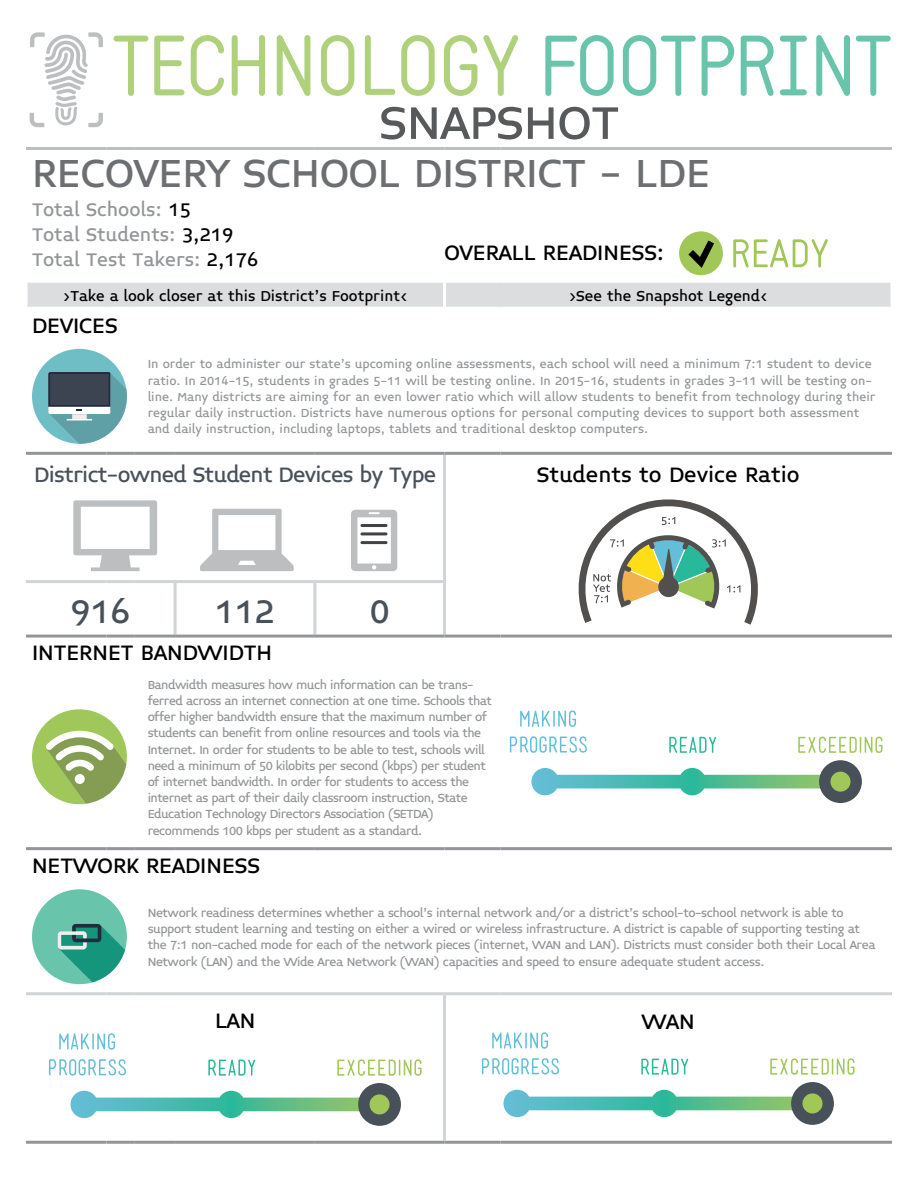
<style>
.page{position:relative;width:918px;height:1188px;background:#fff}
.page>*{position:absolute;margin:0;border:0;box-sizing:border-box;transform-origin:0 0}
.t1{font:84px "Static";letter-spacing:-.03em;color:#b0d17b}
.t2{font:500 52.5px "Midiet Sans";color:#58595b}
.t3{font:500 45px "Midiet Sans";color:#6d6e71}
.t4{font:500 37.5px "Midiet Sans";color:#485159}
.t5{font:500 24px "Midiet Sans";color:#000}
.t6{font:500 24px "Midiet Sans";letter-spacing:-.03em;color:#485159}
.t7{font:500 21px "Midiet Sans";color:#939598}
.t8{font:500 16.5px "Midiet Sans";color:#000}
.t9{font:500 13.5px/16.2px "Midiet Sans";letter-spacing:-.03em;color:#939598}
.t10{font:500 13.5px/16.2px "Midiet Sans";color:#939598}
.s1{color:#68c4aa}
.s2{color:#000}
</style>
<div class="page">
<div style="left:28px;top:283px;width:862px;height:24px;background:#dcddde"></div>
<hr style="left:26px;top:147px;width:81px;height:3px;background:#bcbec0">
<hr style="left:107px;top:147px;width:27px;height:3px;background:#bcbec0">
<hr style="left:134px;top:147px;width:41px;height:3px;background:#bcbec0">
<hr style="left:175px;top:147px;width:140px;height:3px;background:#bcbec0">
<hr style="left:315px;top:147px;width:130px;height:3px;background:#bcbec0">
<hr style="left:445px;top:147px;width:55px;height:3px;background:#bcbec0">
<hr style="left:500px;top:147px;width:392px;height:3px;background:#bcbec0">
<hr style="left:26px;top:992px;width:81px;height:3px;background:#d1d3d4">
<hr style="left:107px;top:992px;width:27px;height:3px;background:#d1d3d4">
<hr style="left:134px;top:992px;width:41px;height:3px;background:#d1d3d4">
<hr style="left:175px;top:992px;width:140px;height:3px;background:#d1d3d4">
<hr style="left:315px;top:992px;width:130px;height:3px;background:#d1d3d4">
<hr style="left:445px;top:992px;width:55px;height:3px;background:#d1d3d4">
<hr style="left:500px;top:992px;width:392px;height:3px;background:#d1d3d4">
<hr style="left:26px;top:847px;width:81px;height:3px;background:#939598">
<hr style="left:107px;top:847px;width:27px;height:3px;background:#939598">
<hr style="left:134px;top:847px;width:41px;height:3px;background:#939598">
<hr style="left:175px;top:847px;width:140px;height:3px;background:#939598">
<hr style="left:315px;top:847px;width:130px;height:3px;background:#939598">
<hr style="left:445px;top:847px;width:55px;height:3px;background:#939598">
<hr style="left:500px;top:847px;width:392px;height:3px;background:#939598">
<hr style="left:26px;top:1141px;width:81px;height:3px;background:#939598">
<hr style="left:107px;top:1141px;width:27px;height:3px;background:#939598">
<hr style="left:134px;top:1141px;width:41px;height:3px;background:#939598">
<hr style="left:175px;top:1141px;width:140px;height:3px;background:#939598">
<hr style="left:315px;top:1141px;width:130px;height:3px;background:#939598">
<hr style="left:445px;top:1141px;width:55px;height:3px;background:#939598">
<hr style="left:500px;top:1141px;width:392px;height:3px;background:#939598">
<hr style="left:443px;top:995px;width:3px;height:146px;background:#d1d3d4">
<hr style="left:443px;top:455px;width:3px;height:125px;background:#d1d3d4">
<hr style="left:443px;top:283px;width:3px;height:24px;background:#fff">
<hr style="left:26px;top:452px;width:81px;height:3px;background:#939598">
<hr style="left:107px;top:452px;width:27px;height:3px;background:#939598">
<hr style="left:134px;top:452px;width:41px;height:3px;background:#939598">
<hr style="left:175px;top:452px;width:140px;height:3px;background:#939598">
<hr style="left:315px;top:452px;width:130px;height:3px;background:#939598">
<hr style="left:445px;top:452px;width:55px;height:3px;background:#939598">
<hr style="left:500px;top:452px;width:392px;height:3px;background:#939598">
<hr style="left:26px;top:580px;width:81px;height:3px;background:#d1d3d4">
<hr style="left:107px;top:580px;width:27px;height:3px;background:#d1d3d4">
<hr style="left:134px;top:580px;width:41px;height:3px;background:#d1d3d4">
<hr style="left:175px;top:580px;width:140px;height:3px;background:#d1d3d4">
<hr style="left:174px;top:583px;width:3px;height:52px;background:#d1d3d4">
<hr style="left:315px;top:580px;width:131px;height:3px;background:#d1d3d4">
<hr style="left:313px;top:583px;width:3px;height:52px;background:#d1d3d4">
<hr style="left:443px;top:583px;width:3px;height:52px;background:#d1d3d4">
<hr style="left:26px;top:635px;width:81px;height:3px;background:#939598">
<hr style="left:107px;top:635px;width:27px;height:3px;background:#939598">
<hr style="left:134px;top:635px;width:41px;height:3px;background:#939598">
<hr style="left:175px;top:635px;width:140px;height:3px;background:#939598">
<hr style="left:315px;top:635px;width:130px;height:3px;background:#939598">
<hr style="left:445px;top:635px;width:55px;height:3px;background:#939598">
<hr style="left:500px;top:635px;width:392px;height:3px;background:#939598">
<svg style="left:30px;top:32px;width:73px;height:95px"></svg>
<svg style="left:733px;top:239px;width:95px;height:28px"></svg>
<div style="left:679px;top:231px;width:44px;height:44px;background:#a0c758;border-radius:50%"></div>
<svg style="left:688px;top:241px;width:26px;height:27px"></svg>
<div style="left:32px;top:349px;width:95px;height:95px;background:#6fbec5;border-radius:50%"></div>
<svg style="left:48px;top:372px;width:79px;height:72px"></svg>
<svg style="left:351px;top:510px;width:46px;height:61px"></svg>
<hr style="left:360px;top:524px;width:27px;height:3px;background:#424143;border-radius:2px">
<hr style="left:360px;top:532px;width:27px;height:3px;background:#424143;border-radius:2px">
<hr style="left:360px;top:541px;width:27px;height:3px;background:#424143;border-radius:2px">
<svg style="left:73px;top:500px;width:84px;height:71px"></svg>
<svg style="left:200px;top:509px;width:94px;height:62px"></svg>
<svg style="left:579px;top:499px;width:179px;height:126px"></svg>
<svg style="left:32px;top:709px;width:95px;height:95px"></svg>
<div style="left:75px;top:774px;width:10px;height:10px;background:#fff;border-radius:50%"></div>
<svg style="left:520px;top:711px;width:56px;height:16px"></svg>
<svg style="left:510px;top:736px;width:77px;height:17px"></svg>
<svg style="left:669px;top:737px;width:47px;height:16px"></svg>
<svg style="left:798px;top:737px;width:85px;height:16px"></svg>
<svg style="left:531px;top:768px;width:292px;height:27px"></svg>
<div style="left:819px;top:760px;width:43px;height:43px;background:#48515a;border-radius:50%"></div>
<div style="left:830px;top:772px;width:21px;height:20px;background:#a0c758;border-radius:50%"></div>
<div style="left:32px;top:889px;width:95px;height:95px;background:#68c4aa;border-radius:50%"></div>
<svg style="left:58px;top:924px;width:67px;height:58px"></svg>
<svg style="left:59px;top:1033px;width:56px;height:17px"></svg>
<svg style="left:49px;top:1059px;width:77px;height:17px"></svg>
<svg style="left:208px;top:1059px;width:47px;height:17px"></svg>
<svg style="left:337px;top:1059px;width:85px;height:17px"></svg>
<svg style="left:71px;top:1091px;width:291px;height:27px"></svg>
<div style="left:358px;top:1083px;width:43px;height:43px;background:#48515a;border-radius:50%"></div>
<div style="left:370px;top:1094px;width:20px;height:20px;background:#a0c758;border-radius:50%"></div>
<svg style="left:492px;top:1032px;width:56px;height:17px"></svg>
<svg style="left:482px;top:1058px;width:77px;height:17px"></svg>
<svg style="left:641px;top:1059px;width:47px;height:16px"></svg>
<svg style="left:770px;top:1058px;width:85px;height:17px"></svg>
<svg style="left:503px;top:1090px;width:292px;height:27px"></svg>
<div style="left:791px;top:1082px;width:43px;height:43px;background:#48515a;border-radius:50%"></div>
<div style="left:803px;top:1093px;width:20px;height:20px;background:#a0c758;border-radius:50%"></div>
<p class="t1" style="left:112px;top:16px;width:781px">TECHNOLOGY <span class="s1">FOOTPRINT</span></p>
<p class="t2" style="left:379px;top:93px;width:241px">SNAPSHOT</p>
<p class="t3" style="left:32px;top:149px;width:679px">RECOVERY SCHOOL DISTRICT - LDE</p>
<p class="t7" style="left:32px;top:197px;width:160px">Total Schools: <span class="s2">15</span></p>
<p class="t7" style="left:32px;top:223px;width:203px">Total Students: <span class="s2">3,219</span></p>
<p class="t7" style="left:32px;top:248px;width:228px">Total Test Takers: <span class="s2">2,176</span></p>
<p class="t5" style="left:445px;top:239px;width:221px">OVERALL READINESS:</p>
<p class="t8" style="left:63px;top:286px;width:346px">&gt;Take a look closer at this District’s Footprint&lt;</p>
<p class="t8" style="left:569px;top:286px;width:200px">&gt;See the Snapshot Legend&lt;</p>
<p class="t5" style="left:32px;top:312px;width:87px">DEVICES</p>
<p class="t10" style="left:148px;top:356px;width:729px">In order to administer our state’s upcoming online assessments, each school will need a minimum 7:1 student to device ratio. In 2014-15, students in grades 5-11 will be testing online. In 2015-16, students in grades 3-11 will be testing on&shy;line. Many districts are aiming for an even lower ratio which will allow students to benefit from technology during their regular daily instruction. Districts have numerous options for personal computing devices to support both assessment and daily instruction, including laptops, tablets and traditional desktop computers.</p>
<p class="t6" style="left:34px;top:461px;width:404px">District-owned Student Devices by Type</p>
<p class="t5" style="left:537px;top:462px;width:264px">Students to Device Ratio</p>
<p class="t4" style="left:71px;top:590px;width:61px">916</p>
<p class="t4" style="left:215px;top:590px;width:61px">112</p>
<p class="t4" style="left:370px;top:590px;width:21px">0</p>
<p class="t5" style="left:32px;top:640px;width:242px">INTERNET BANDWIDTH</p>
<p class="t9" style="left:148px;top:677px;width:346px">Bandwidth measures how much information can be trans&shy;ferred across an internet connection at one time. Schools that offer higher bandwidth ensure that the maximum number of students can benefit from online resources and tools via the Internet. In order for students to be able to test, schools will need a minimum of 50 kilobits per second (kbps) per student of internet bandwidth. In order for students to access the internet as part of their daily classroom instruction, State Education Technology Directors Association (SETDA) recommends 100 kbps per student as a standard.</p>
<p class="t5" style="left:32px;top:852px;width:230px">NETWORK READINESS</p>
<p class="t9" style="left:148px;top:905px;width:729px">Network readiness determines whether a school’s internal network and/or a district’s school-to-school network is able to support student learning and testing on either a wired or wireless infrastructure. A district is capable of supporting testing at the 7:1 non-cached mode for each of the network pieces (internet, WAN and LAN). Districts must consider both their Local Area Network (LAN) and the Wide Area Network (WAN) capacities and speed to ensure adequate student access.</p>
<p class="t5" style="left:215px;top:1008px;width:42px">LAN</p>
<p class="t5" style="left:642px;top:1008px;width:55px">WAN</p>
</div>
